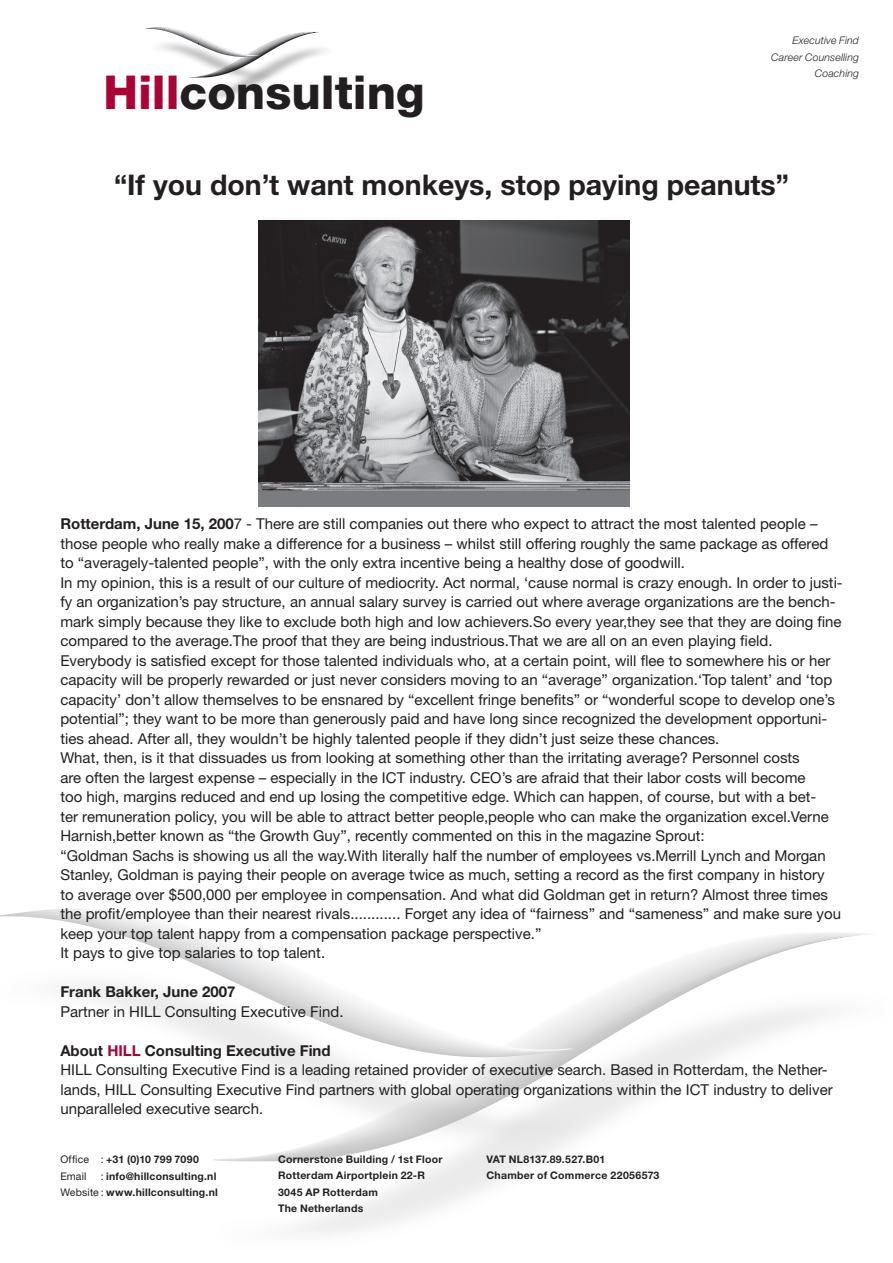
<style>
.page{position:relative;width:893px;height:1263px;background:#fff}
.page>*{position:absolute;margin:0;border:0;box-sizing:border-box;transform-origin:0 0}
.t1{font:800 46.8px "Helvetica Neue LT";color:#231f20}
.t2{font:700 28.5px "Helvetica Neue LT";color:#231f20}
.t3{font:15px/19.5px "Helvetica Neue LT";color:#231f20}
.t4{font:700 15px "Helvetica Neue LT";color:#231f20}
.adres{font:700 10.5px "Helvetica Neue LT";letter-spacing:.025em;color:#231f20}
.t5{font:italic 300 10.5px "Helvetica Neue LT";letter-spacing:.015em;color:#231f20}
.t6{font:10.5px "Helvetica Neue LT";letter-spacing:.01em;color:#231f20}
.s1{color:#ab0333}
.s2{font-weight:700}
.s3{font-weight:400}
</style>
<div class="page">
<svg style="left:213px;top:933px;width:659px;height:228px"></svg>
<img style="left:213px;top:961px;width:394px;height:194px">
<svg style="left:0;top:909px;width:573px;height:148px"></svg>
<svg style="left:145px;top:27px;width:176px;height:51px"></svg>
<img style="left:259px;top:220px;width:371px;height:287px">
<p class="t1" style="left:103px;top:65px;width:323px"><span class="s1">Hill</span>consulting</p>
<p class="t5" style="left:792px;top:34px;width:68px">Executive Find</p>
<p class="t5" style="left:771px;top:51px;width:89px">Career Counselling</p>
<p class="t5" style="left:815px;top:67px;width:46px">Coaching</p>
<p class="t2" style="left:114px;top:167px;width:677px">“If you don’t want monkeys, stop paying peanuts”</p>
<p class="t3" style="left:60px;top:514px;width:769px"><span class="s2">Rotterdam, June 15, 200</span>7 - There are still companies out there who expect to attract the most talented people – those people who really make a difference for a business – whilst still offering roughly the same package as offered to “averagely-talented people”, with the only extra incentive being a healthy dose of goodwill.</p>
<p class="t3" style="left:60px;top:572px;width:784px">In my opinion, this is a result of our culture of mediocrity. Act normal, ‘cause normal is crazy enough. In order to justi&shy;fy an organization’s pay structure, an annual salary survey is carried out where average organizations are the bench&shy;mark simply because they like to exclude both high and low achievers.So every year,they see that they are doing fine compared to the average.The proof that they are being industrious.That we are all on an even playing field.</p>
<p class="t3" style="left:60px;top:650px;width:776px">Everybody is satisfied except for those talented individuals who, at a certain point, will flee to somewhere his or her capacity will be properly rewarded or just never considers moving to an “average” organization.‘Top talent’ and ‘top capacity’ don’t allow themselves to be ensnared by “excellent fringe benefits” or “wonderful scope to develop one’s potential”; they want to be more than generously paid and have long since recognized the development opportuni&shy;ties ahead. After all, they wouldn’t be highly talented people if they didn’t just seize these chances.</p>
<p class="t3" style="left:60px;top:748px;width:770px">What, then, is it that dissuades us from looking at something other than the irritating average? Personnel costs<br>are often the largest expense – especially in the ICT industry. CEO’s are afraid that their labor costs will become too high, margins reduced and end up losing the competitive edge. Which can happen, of course, but with a bet&shy;ter remuneration policy, you will be able to attract better people,people who can make the organization excel.Verne Harnish,better known as “the Growth Guy”, recently commented on this in the magazine Sprout:</p>
<p class="t3" style="left:60px;top:845px;width:782px">“Goldman Sachs is showing us all the way.With literally half the number of employees vs.Merrill Lynch and Morgan Stanley, Goldman is paying their people on average twice as much, setting a record as the first company in history to average over $500,000 per employee in compensation. And what did Goldman get in return? Almost three times the profit/employee than their nearest rivals............ Forget any idea of “fairness” and “sameness” and make sure you keep your top talent happy from a compensation package perspective.”</p>
<p class="t3" style="left:60px;top:943px;width:266px">It pays to give top salaries to top talent.</p>
<p class="t4" style="left:60px;top:982px;width:177px">Frank Bakker, June 2007</p>
<p class="t3" style="left:60px;top:1001px;width:285px">Partner in HILL Consulting Executive Find.</p>
<p class="t4" style="left:60px;top:1041px;width:272px">About <span class="s1">HILL</span> Consulting Executive Find</p>
<p class="t3" style="left:60px;top:1060px;width:774px">HILL Consulting Executive Find is a leading retained provider of executive search. Based in Rotterdam, the Nether&shy;lands, HILL Consulting Executive Find partners with global operating organizations within the ICT industry to deliver unparalleled executive search.</p>
<p class="adres" style="left:60px;top:1153px;width:140px"><span class="s3">Office :</span> +31 (0)10 799 7090</p>
<p class="t6" style="left:60px;top:1169px;width:28px">Email</p>
<p class="adres" style="left:101px;top:1169px;width:117px"><span class="s3">:</span> info@hillconsulting.nl</p>
<p class="adres" style="left:60px;top:1186px;width:159px"><span class="s3">Website :</span> www.hillconsulting.nl</p>
<p class="adres" style="left:278px;top:1153px;width:166px">Cornerstone Building / 1st Floor</p>
<p class="adres" style="left:278px;top:1169px;width:148px">Rotterdam Airportplein 22-R</p>
<p class="adres" style="left:278px;top:1186px;width:101px">3045 AP Rotterdam</p>
<p class="adres" style="left:278px;top:1202px;width:87px">The Netherlands</p>
<p class="adres" style="left:486px;top:1153px;width:120px">VAT NL8137.89.527.B01</p>
<p class="adres" style="left:486px;top:1169px;width:175px">Chamber of Commerce 22056573</p>
</div>
